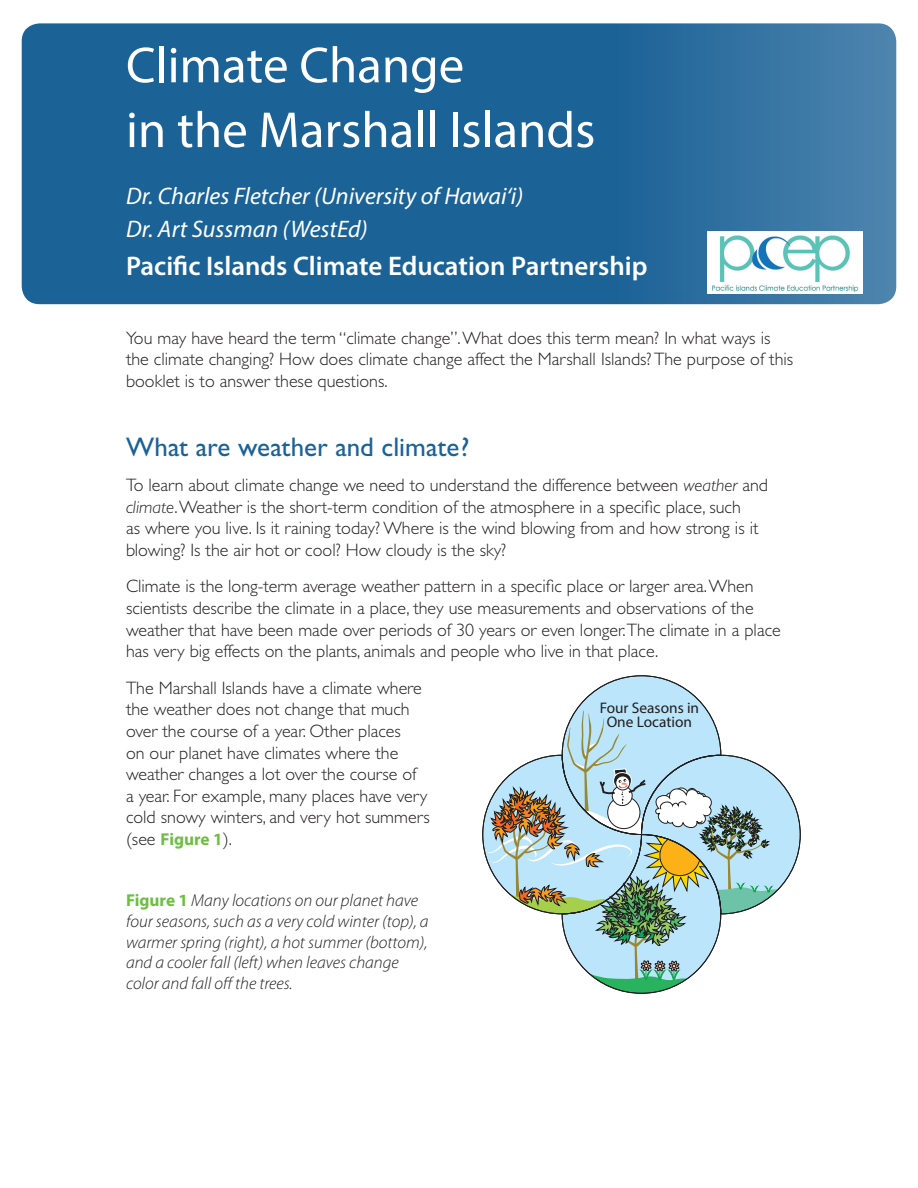
<style>
.page{position:relative;width:918px;height:1188px;background:#fff}
.page>*{position:absolute;margin:0;border:0;box-sizing:border-box;transform-origin:0 0}
.t1{font:51px/64.8px "Myriad Pro";color:#fff}
.t2{font:600 27px "Myriad Pro";color:#fff}
.t3{font:27px "Gill Sans";color:#1b6297}
.t4{font:italic 24px/33px "Myriad Pro";color:#fff}
.t5{font:300 18px/21.6px "Gill Sans";color:#231f20}
.t6{font:italic 300 17.25px/20.7px "Myriad Pro";color:#231f20}
.t7{font:700 17.25px "Myriad Pro";color:#6ebe44}
.t8{font:15.3px/14.4px "Myriad Pro";color:#201e1e;text-align:center}
.s1{font-style:italic}
.s2{font-family:"Gill Sans";font-weight:300;font-size:18px;color:#231f20}
.s3{font-weight:700;font-style:normal;color:#6ebe44}
</style>
<div class="page">
<svg style="left:22px;top:23px;width:874px;height:281px;background:#22679a"></svg>
<div style="left:641px;top:755px;width:159px;height:159px;background:#bae5fa;border-radius:50%"></div>
<svg style="left:486px;top:675px;width:292px;height:318px"></svg>
<img style="left:707px;top:232px;width:155px;height:62px">
<h1 class="t1" style="left:126px;top:32px;width:471px">Climate Change<br>in the Marshall Islands</h1>
<h3 class="t4" style="left:126px;top:179px;width:399px">Dr. Charles Fletcher (University of Hawai‘i)<br>Dr. Art Sussman (WestEd)</h3>
<h2 class="t2" style="left:126px;top:248px;width:523px">Pacific Islands Climate Education Partnership</h2>
<p class="t5" style="left:126px;top:327px;width:669px">You may have heard the term “climate change”. What does this term mean? In what ways is the climate changing? How does climate change affect the Marshall Islands? The purpose of this booklet is to answer these questions.</p>
<h2 class="t3" style="left:126px;top:431px;width:345px">What are weather and climate?</h2>
<p class="t5" style="left:126px;top:474px;width:644px">To learn about climate change we need to understand the difference between <span class="s1">weather</span> and <span class="s1">climate</span>. Weather is the short-term condition of the atmosphere in a specific place, such<br>as where you live. Is it raining today? Where is the wind blowing from and how strong is it blowing? Is the air hot or cool? How cloudy is the sky?</p>
<p class="t5" style="left:126px;top:576px;width:656px">Climate is the long-term average weather pattern in a specific place or larger area. When scientists describe the climate in a place, they use measurements and observations of the weather that have been made over periods of 30 years or even longer.The climate in a place has very big effects on the plants, animals and people who live in that place.</p>
<p class="t5" style="left:126px;top:677px;width:305px">The Marshall Islands have a climate where the weather does not change that much over the course of a year. Other places<br>on our planet have climates where the weather changes a lot over the course of<br>a year. For example, many places have very cold snowy winters, and very hot summers</p>
<p class="t7" style="left:126px;top:828px;width:107px"><span class="s2">(see</span> Figure 1<span class="s2">).</span></p>
<p class="t8" style="left:600px;top:700px;width:101px">Four Seasons in<br>One Location</p>
<p class="t6" style="left:126px;top:891px;width:304px"><span class="s3">Figure 1</span> Many locations on our planet have four seasons, such as a very cold winter (top), a warmer spring (right), a hot summer (bottom), and a cooler fall (left) when leaves change color and fall off the trees.</p>
</div>
